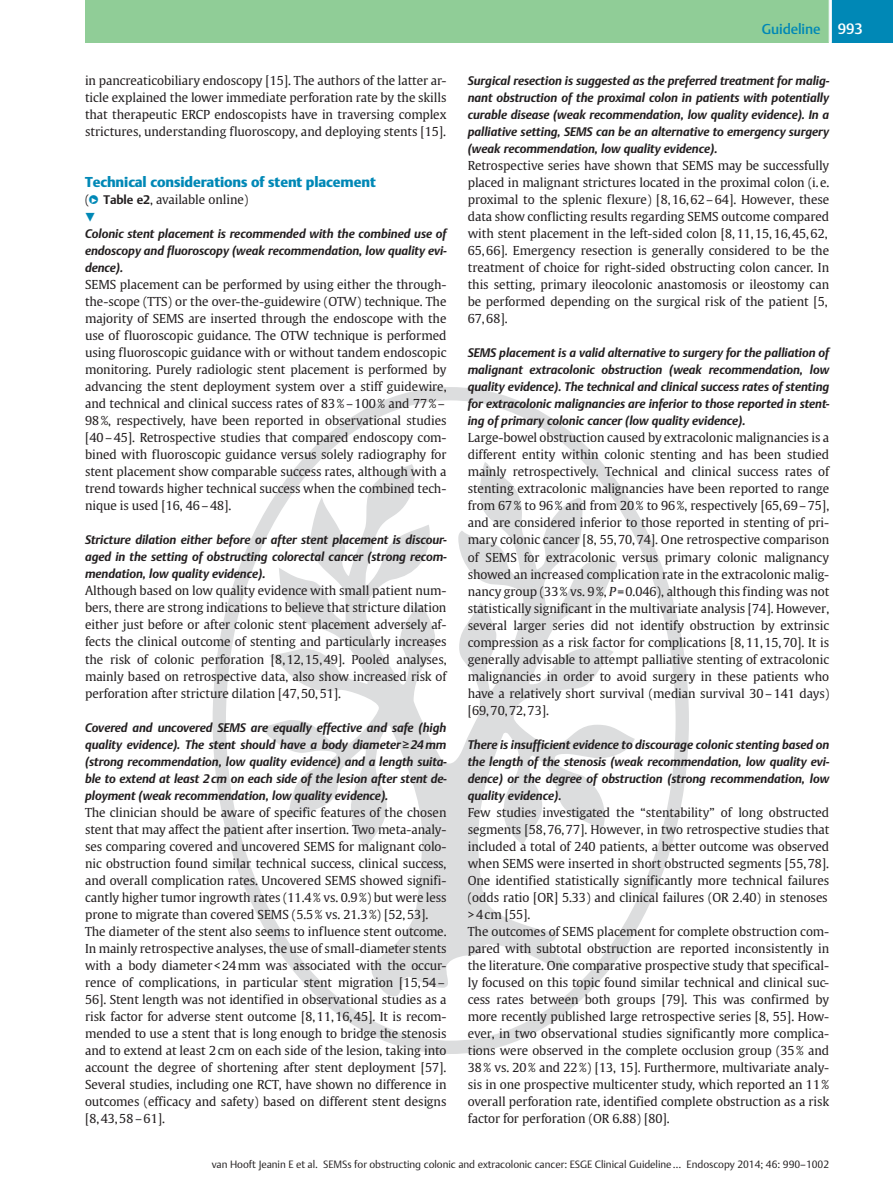
<style>
.page{position:relative;width:893px;height:1191px;background:#fff}
.page>*{position:absolute;margin:0;border:0;box-sizing:border-box;transform-origin:0 0}
.t1{font:14.25px "Adv T Tde 03 b 09 e.B";color:#0088b6}
.t2{font:14.25px "Adv T Te 16 fe 38 b";color:#0088b6}
.t3{font:12.3px/17px "Adv TT31 ea 7 dbe";color:#231f20}
.t4{font:12.3px/17px "Adv TT619 c 8 c 5 c.BI";color:#231f20;text-align:justify}
.t5{font:11.25px "Adv Pi 3";color:#0088b6;scale:.9 1}
.t6{font:10.5px "Adv TT349184 da";color:#231f20}
.s1{font-size:15px;color:#fff}
.s2{font-size:15.75px;color:#0088b6}
.s3{font-style:inherit}
.s4{font-family:"Adv TT9 e 98 a 5 d 7.I"}
.s5{font-family:"Adv T Tac 59 b 273.B"}
</style>
<div class="page">
<svg style="left:213px;top:387px;width:476px;height:667px"></svg>
<div style="left:85px;top:0;width:744px;height:43px;background:#90cd97"></div>
<div style="left:829px;top:0;width:64px;height:43px;background:#0088b6"></div>
<svg style="left:829px;top:0;width:2px;height:43px"></svg>
<p class="t2" style="left:762px;top:20px;width:103px">Guideline <span class="s1">993</span></p>
<p class="t3" style="left:85px;top:73px;width:363px;text-align:justify">in pancreaticobiliary endoscopy [15]. The authors of the latter ar&shy;ticle explained the lower immediate perforation rate by the skills that therapeutic ERCP endoscopists have in traversing complex strictures, understanding fluoroscopy, and deploying stents [15].</p>
<p class="t1" style="left:85px;top:176px;width:292px">Technical considerations of stent placement</p>
<p class="t3" style="left:85px;top:192px;width:17px">(<span class="s2">●</span></p>
<p class="t4" style="left:468px;top:73px;width:363px">Surgical resection is suggested as the preferred treatment for malig&shy;nant obstruction of the proximal colon in patients with potentially curable disease (weak recommendation, low quality evidence). In a palliative setting, SEMS can be an alternative to emergency surgery (weak recommendation, low quality evidence).</p>
<p class="t3" style="left:468px;top:158px;width:363px">Retrospective series have shown that SEMS may be successfully placed in malignant strictures located in the proximal colon (i. e. proximal to the splenic flexure) [8, 16, 62<span class="s3">–</span>64]. However, these data show conflicting results regarding SEMS outcome compared with stent placement in the left-sided colon [8, 11, 15, 16, 45, 62, 65, 66]. Emergency resection is generally considered to be the treatment of choice for right-sided obstructing colon cancer. In this setting, primary ileocolonic anastomosis or ileostomy can be performed depending on the surgical risk of the patient [5, 67, 68].</p>
<p class="t4" style="left:468px;top:345px;width:363px">SEMS placement is a valid alternative to surgery for the palliation of malignant extracolonic obstruction (weak recommendation, low quality evidence). The technical and clinical success rates of stenting for extracolonic malignancies are inferior to those reported in stent&shy;ing of primary colonic cancer (low quality evidence).</p>
<p class="t3" style="left:468px;top:430px;width:363px;text-align:justify">Large-bowel obstruction caused by extracolonic malignancies is a different entity within colonic stenting and has been studied mainly retrospectively. Technical and clinical success rates of stenting extracolonic malignancies have been reported to range from 67 % to 96 % and from 20 % to 96 %, respectively [65, 69<span class="s3">–</span>75], and are considered inferior to those reported in stenting of pri&shy;mary colonic cancer [8, 55, 70, 74]. One retrospective comparison of SEMS for extracolonic versus primary colonic malignancy showed an increased complication rate in the extracolonic malig&shy;nancy group (33 % vs. 9 %, <span class="s4">P</span>= 0.046), although this finding was not statistically significant in the multivariate analysis [74]. However, several larger series did not identify obstruction by extrinsic compression as a risk factor for complications [8, 11, 15, 70]. It is generally advisable to attempt palliative stenting of extracolonic malignancies in order to avoid surgery in these patients who have a relatively short survival (median survival 30<span class="s3">–</span>141 days) [69, 70, 72, 73].</p>
<p class="t4" style="left:468px;top:737px;width:363px">There is insufficient evidence to discourage colonic stenting based on the length of the stenosis (weak recommendation, low quality evi&shy;dence) or the degree of obstruction (strong recommendation, low quality evidence).</p>
<p class="t3" style="left:468px;top:804px;width:363px">Few studies investigated the <span class="s3">“</span>stentability<span class="s3">”</span> of long obstructed segments [58, 76, 77]. However, in two retrospective studies that included a total of 240 patients, a better outcome was observed when SEMS were inserted in short obstructed segments [55, 78].<br>One identified statistically significantly more technical failures (odds ratio [OR] 5.33) and clinical failures (OR 2.40) in stenoses &gt; 4 cm [55].<br>The outcomes of SEMS placement for complete obstruction com&shy;pared with subtotal obstruction are reported inconsistently in the literature. One comparative prospective study that specifical&shy;ly focused on this topic found similar technical and clinical suc&shy;cess rates between both groups [79]. This was confirmed by more recently published large retrospective series [8, 55]. How&shy;ever, in two observational studies significantly more complica&shy;tions were observed in the complete occlusion group (35 % and 38 % vs. 20 % and 22 %) [13, 15]. Furthermore, multivariate analy&shy;sis in one prospective multicenter study, which reported an 11 % overall perforation rate, identified complete obstruction as a risk factor for perforation (OR 6.88) [80].</p>
<p class="t6" style="left:212px;top:1159px;width:619px">van Hooft Jeanin E et al. SEMSs for obstructing colonic and extracolonic cancer: ESGE Clinical Guideline<span class="s3">…</span> Endoscopy 2014; 46: 990<span class="s3">–</span>1002</p>
<p class="t3" style="left:91px;top:192px;width:159px"><sup>"</sup> <span class="s5">Table e2</span>, available online)</p>
<p class="t5" style="left:85px;top:211px;width:13px">!</p>
<p class="t4" style="left:85px;top:226px;width:363px">Colonic stent placement is recommended with the combined use of endoscopy and fluoroscopy (weak recommendation, low quality evi&shy;dence).</p>
<p class="t3" style="left:85px;top:277px;width:363px">SEMS placement can be performed by using either the through&shy;the-scope (TTS) or the over-the-guidewire (OTW) technique. The majority of SEMS are inserted through the endoscope with the use of fluoroscopic guidance. The OTW technique is performed using fluoroscopic guidance with or without tandem endoscopic monitoring. Purely radiologic stent placement is performed by advancing the stent deployment system over a stiff guidewire, and technical and clinical success rates of 83 %<span class="s3">–</span>100 % and 77 %<span class="s3">– </span>98 %, respectively, have been reported in observational studies [40<span class="s3">–</span>45]. Retrospective studies that compared endoscopy com&shy;bined with fluoroscopic guidance versus solely radiography for stent placement show comparable success rates, although with a trend towards higher technical success when the combined tech&shy;nique is used [16, 46<span class="s3">–</span>48].</p>
<p class="t4" style="left:85px;top:532px;width:363px">Stricture dilation either before or after stent placement is discour&shy;aged in the setting of obstructing colorectal cancer (strong recom&shy;mendation, low quality evidence).</p>
<p class="t3" style="left:85px;top:583px;width:363px;text-align:justify">Although based on low quality evidence with small patient num&shy;bers, there are strong indications to believe that stricture dilation either just before or after colonic stent placement adversely af&shy;fects the clinical outcome of stenting and particularly increases the risk of colonic perforation [8, 12, 15, 49]. Pooled analyses, mainly based on retrospective data, also show increased risk of perforation after stricture dilation [47, 50, 51].</p>
<p class="t4" style="left:85px;top:719px;width:363px">Covered and uncovered SEMS are equally effective and safe (high quality evidence). The stent should have a body diameter<span class="s3">≥</span>24mm (strong recommendation, low quality evidence) and a length suita&shy;ble to extend at least 2 cm on each side of the lesion after stent de&shy;ployment (weak recommendation, low quality evidence).</p>
<p class="t3" style="left:85px;top:804px;width:363px">The clinician should be aware of specific features of the chosen stent that may affect the patient after insertion. Two meta-analy&shy;ses comparing covered and uncovered SEMS for malignant colo&shy;nic obstruction found similar technical success, clinical success, and overall complication rates. Uncovered SEMS showed signifi&shy;cantly higher tumor ingrowth rates (11.4 % vs. 0.9 %) but were less prone to migrate than covered SEMS (5.5 % vs. 21.3 %) [52, 53].<br>The diameter of the stent also seems to influence stent outcome.<br>In mainly retrospective analyses, the use of small-diameter stents with a body diameter &lt; 24mm was associated with the occur&shy;rence of complications, in particular stent migration [15, 54<span class="s3">– </span>56]. Stent length was not identified in observational studies as a risk factor for adverse stent outcome [8, 11, 16, 45]. It is recom&shy;mended to use a stent that is long enough to bridge the stenosis and to extend at least 2 cm on each side of the lesion, taking into account the degree of shortening after stent deployment [57].<br>Several studies, including one RCT, have shown no difference in outcomes (efficacy and safety) based on different stent designs [8, 43, 58<span class="s3">–</span>61].</p>
</div>
